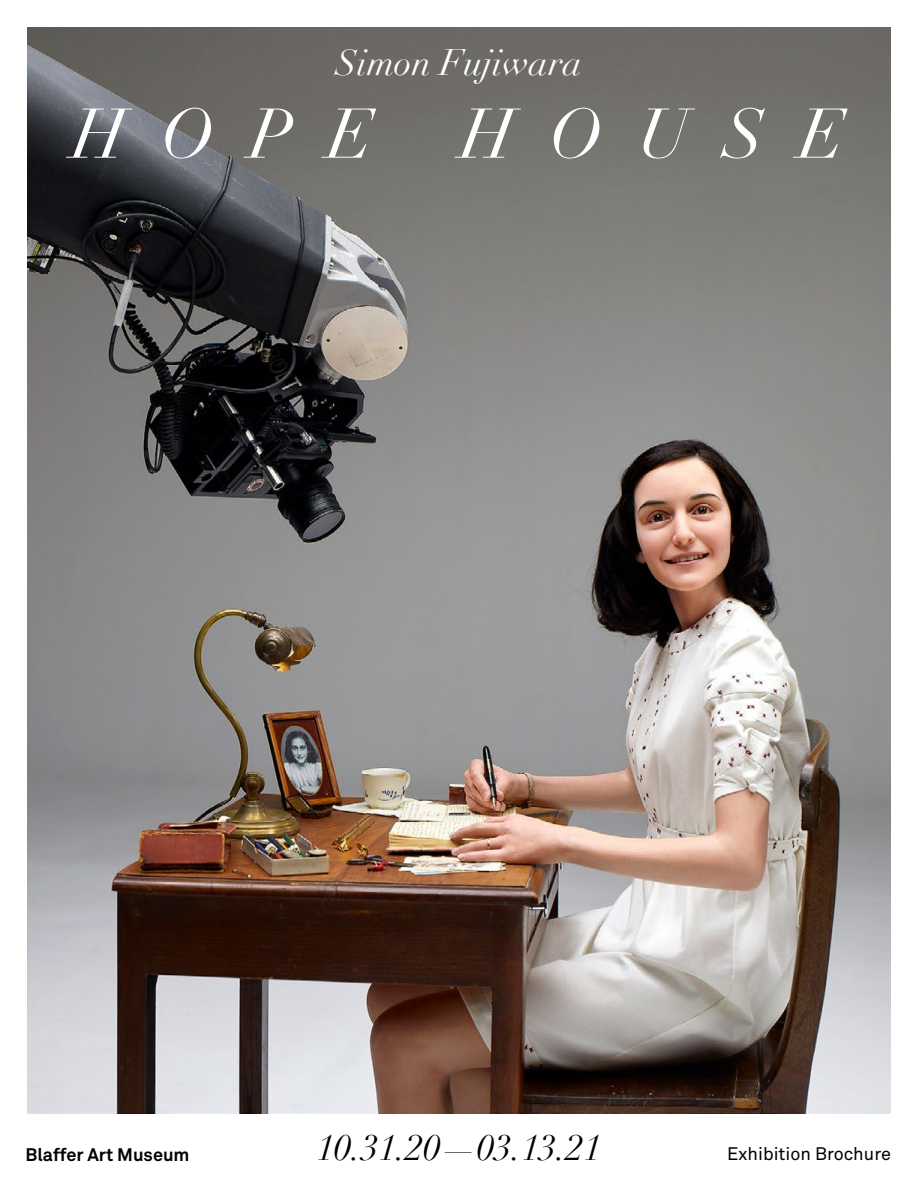
<style>
.page{position:relative;width:918px;height:1188px;background:#fff}
.page>*{position:absolute;margin:0;border:0;box-sizing:border-box;transform-origin:0 0}
.t1{font:italic 69px "Didot";letter-spacing:.5em;color:#fff}
.t2{font:italic 36px "Didot";color:#000}
.t3{font:italic 36px "Didot";color:#fff}
.t4{font:18px "Akkurat";color:#000}
.t5{font:700 18px "Akkurat";color:#000}
</style>
<div class="page">
<img style="left:27px;top:27px;width:864px;height:1086px">
<h2 class="t3" style="left:336px;top:40px;width:248px">Simon Fujiwara</h2>
<h1 class="t1" style="left:72px;top:91px;width:776px">HOPE HOUSE</h1>
<p class="t5" style="left:26px;top:1143px;width:166px">Blaffer Art Museum</p>
<h2 class="t2" style="left:317px;top:1126px;width:286px">10.31.20—03.13.21</h2>
<p class="t4" style="left:727px;top:1143px;width:165px">Exhibition Brochure</p>
</div>
